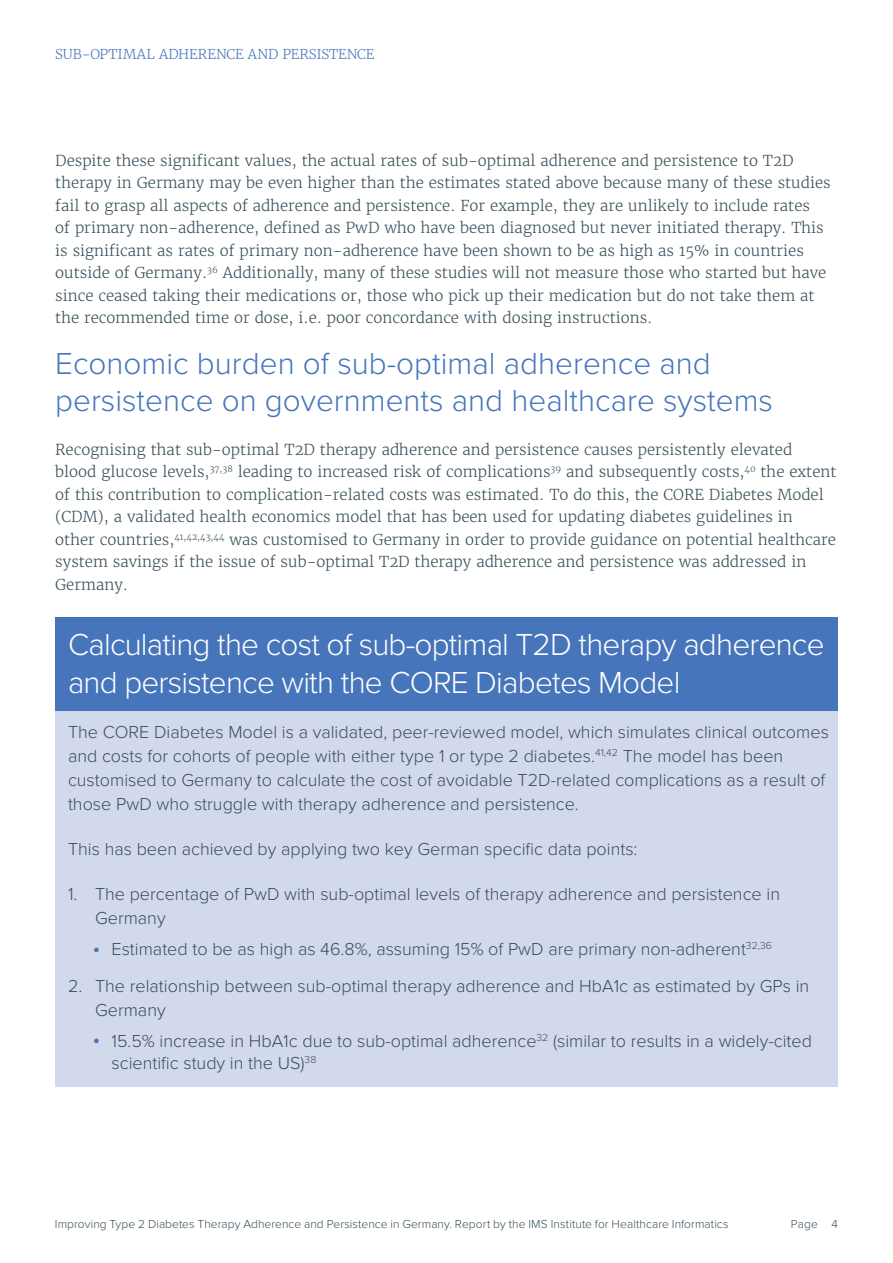
<style>
.page{position:relative;width:893px;height:1263px;background:#fff}
.page>*{position:absolute;margin:0;border:0;box-sizing:border-box;transform-origin:0 0}
.t1{font:300 31.5px/37.5px "Proxima Nova";letter-spacing:-.025em;color:#fff}
.t2{font:300 31.5px/37.5px "Proxima Nova";color:#4675bb}
.t3{font:300 18px/24px "Proxima Nova";color:#384f5a}
.t4{font:300 15px/22.5px "Merriweather";color:#384f5a}
.t5{font:300 13.5px "Merriweather";letter-spacing:-.01em;color:#4675bb}
.t6{font:300 12px "Proxima Nova";letter-spacing:.005em;color:#384f5a}
.s1{font-family:"Merriweather";font-weight:700;font-size:21px;color:#4675bb}
</style>
<div class="page">
<div style="left:55px;top:617px;width:783px;height:94px;background:#4675bb"></div>
<div style="left:55px;top:711px;width:783px;height:375px;background:#d3d9ed"></div>
<p class="t5" style="left:55px;top:46px;width:321px">SUB-OPTIMAL ADHERENCE AND PERSISTENCE</p>
<p class="t4" style="left:55px;top:149px;width:777px">Despite these significant values, the actual rates of sub-optimal adherence and persistence to T2D therapy in Germany may be even higher than the estimates stated above because many of these studies fail to grasp all aspects of adherence and persistence. For example, they are unlikely to include rates<br>of primary non-adherence, defined as PwD who have been diagnosed but never initiated therapy. This is significant as rates of primary non-adherence have been shown to be as high as 15% in countries outside of Germany.<sup>36</sup> Additionally, many of these studies will not measure those who started but have since ceased taking their medications or, those who pick up their medication but do not take them at the recommended time or dose, i.e. poor concordance with dosing instructions.</p>
<h1 class="t2" style="left:55px;top:345px;width:719px">Economic burden of sub-optimal adherence and persistence on governments and healthcare systems</h1>
<p class="t4" style="left:55px;top:438px;width:783px">Recognising that sub-optimal T2D therapy adherence and persistence causes persistently elevated blood glucose levels,<sup>37,38</sup> leading to increased risk of complications<sup>39</sup> and subsequently costs,<sup>40</sup> the extent of this contribution to complication-related costs was estimated. To do this, the CORE Diabetes Model (CDM), a validated health economics model that has been used for updating diabetes guidelines in<br>other countries,<sup>41,42,43,44</sup> was customised to Germany in order to provide guidance on potential healthcare system savings if the issue of sub-optimal T2D therapy adherence and persistence was addressed in Germany.</p>
<h1 class="t1" style="left:68px;top:626px;width:758px">Calculating the cost of sub-optimal T2D therapy adherence and persistence with the CORE Diabetes Model</h1>
<p class="t3" style="left:68px;top:720px;width:762px">The CORE Diabetes Model is a validated, peer-reviewed model, which simulates clinical outcomes and costs for cohorts of people with either type 1 or type 2 diabetes.<sup>41,42</sup> The model has been customised to Germany to calculate the cost of avoidable T2D-related complications as a result of those PwD who struggle with therapy adherence and persistence.</p>
<p class="t3" style="left:68px;top:837px;width:571px">This has been achieved by applying two key German specific data points:</p>
<p class="t3" style="left:95px;top:882px;width:686px;text-indent:-27px">1. The percentage of PwD with sub-optimal levels of therapy adherence and persistence in<br>Germany</p>
<p class="t3" style="left:92px;top:937px;width:681px"><span class="s1">•</span> Estimated to be as high as 46.8%, assuming 15% of PwD are primary non-adherent<sup>32,36</sup></p>
<p class="t3" style="left:95px;top:974px;width:716px;text-indent:-27px">2. The relationship between sub-optimal therapy adherence and HbA1c as estimated by GPs in<br>Germany</p>
<p class="t3" style="left:112px;top:1030px;width:702px;line-height:22.5px;text-indent:-19px"><span class="s1">•</span> 15.5% increase in HbA1c due to sub-optimal adherence<sup>32</sup> (similar to results in a widely-cited scientific study in the US)<sup>38</sup></p>
<p class="t6" style="left:55px;top:1217px;width:675px">Improving Type 2 Diabetes Therapy Adherence and Persistence in Germany. Report by the IMS Institute for Healthcare Informatics</p>
<p class="t6" style="left:791px;top:1217px;width:49px">Page 4</p>
</div>
